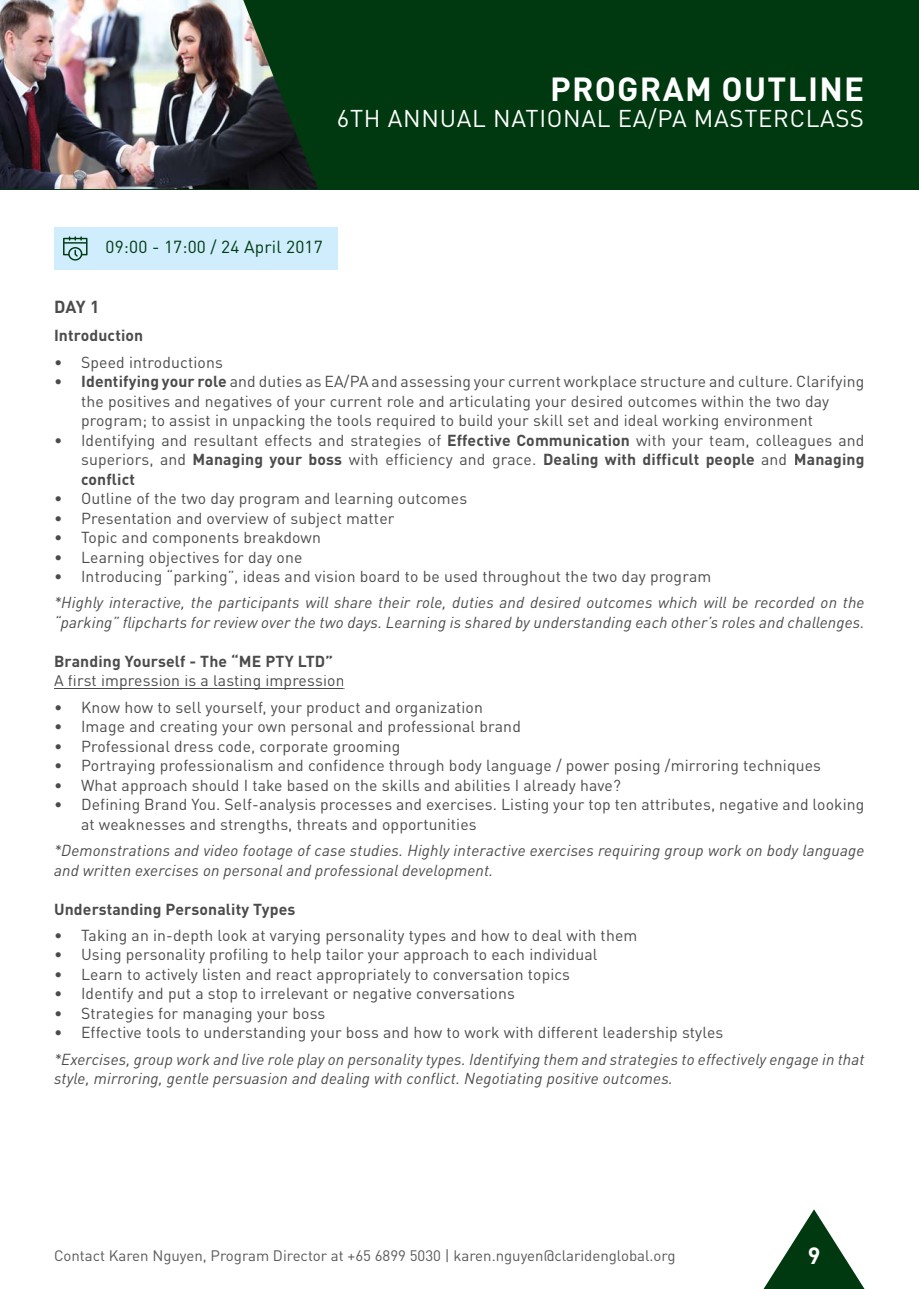
<style>
.page{position:relative;width:919px;height:1289px;background:#fff}
.page>*{position:absolute;margin:0;border:0;box-sizing:border-box;transform-origin:0 0}
.t1{font:700 33px "DIN Pro";letter-spacing:.04em;color:#fff}
.t2{font:24px "DIN Pro";letter-spacing:.03em;color:#fff}
.t3{font:700 23.25px "DIN Pro";color:#fff}
.t4{font:17.25px "DIN Pro";letter-spacing:.01em;color:#00390f}
.t5{font:700 17.25px "DIN Pro";color:#4b4b4d}
.t6{font:15.75px/19.5px "DIN Pro";letter-spacing:.01em;color:#4b4b4d}
.t7{font:italic 15.75px/19.5px "DIN Pro";letter-spacing:.01em;color:#4b4b4d}
.t8{font:700 15.75px "DIN Pro";letter-spacing:.01em;color:#4b4b4d}
.t9{font:15px "DIN Pro";color:#58595b}
.s1{font-weight:700}
</style>
<div class="page">
<hr style="left:54px;top:688px;width:289px;height:1px;background:#4b4b4d">
<div style="left:54px;top:227px;width:284px;height:43px;background:#cfedfc"></div>
<div style="left:0;top:0;width:918px;height:189px;background:#00390f"></div>
<svg style="left:764px;top:1209px;width:100px;height:79px"></svg>
<svg style="left:63px;top:236px;width:24px;height:24px"></svg>
<img style="left:0;top:0;width:318px;height:189px">
<h1 class="t1" style="left:550px;top:78px;width:315px">PROGRAM OUTLINE</h1>
<h2 class="t2" style="left:337px;top:110px;width:528px">6TH ANNUAL NATIONAL EA/PA MASTERCLASS</h2>
<p class="t4" style="left:105px;top:241px;width:219px">09:00 - 17:00 / 24 April 2017</p>
<p class="t5" style="left:54px;top:300px;width:47px">DAY 1</p>
<p class="t8" style="left:54px;top:330px;width:91px">Introduction</p>
<p class="t6" style="left:54px;top:354px;width:170px">• Speed introductions</p>
<p class="t6" style="left:81px;top:374px;width:785px;text-indent:-27px">• <span class="s1">Identifying your role</span> and duties as EA/PA and assessing your current workplace structure and culture. Clarifying the positives and negatives of your current role and articulating your desired outcomes within the two day program; to assist in unpacking the tools required to build your skill set and ideal working environment</p>
<p class="t6" style="left:81px;top:432px;width:785px;text-align:justify;text-indent:-27px">• Identifying and resultant effects and strategies of <span class="s1">Effective Communication</span> with your team, colleagues and superiors, and <span class="s1">Managing your boss</span> with efficiency and grace. <span class="s1">Dealing with difficult people</span> and <span class="s1">Managing conflict</span></p>
<p class="t6" style="left:54px;top:491px;width:415px">• Outline of the two day program and learning outcomes</p>
<p class="t6" style="left:54px;top:510px;width:342px">• Presentation and overview of subject matter</p>
<p class="t6" style="left:54px;top:530px;width:268px">• Topic and components breakdown</p>
<p class="t6" style="left:54px;top:549px;width:250px">• Learning objectives for day one</p>
<p class="t6" style="left:54px;top:569px;width:658px">• Introducing “parking”, ideas and vision board to be used throughout the two day program</p>
<p class="t7" style="left:54px;top:595px;width:812px">*Highly interactive, the participants will share their role, duties and desired outcomes which will be recorded on the “parking” flipcharts for review over the two days. Learning is shared by understanding each other’s roles and challenges.</p>
<p class="t8" style="left:54px;top:655px;width:280px">Branding Yourself - The “ME PTY LTD”</p>
<p class="t6" style="left:54px;top:673px;width:292px">A first im ression is a lastin im ression</p>
<p class="t6" style="left:119px;top:673px;width:10px">p</p>
<p class="t6" style="left:253px;top:673px;width:10px">g</p>
<p class="t6" style="left:283px;top:673px;width:10px">p</p>
<p class="t6" style="left:54px;top:699px;width:430px">• Know how to sell yourself, your product and organization</p>
<p class="t6" style="left:54px;top:719px;width:468px">• Image and creating your own personal and professional brand</p>
<p class="t6" style="left:54px;top:738px;width:348px">• Professional dress code, corporate grooming</p>
<p class="t6" style="left:54px;top:758px;width:768px">• Portraying professionalism and confidence through body language / power posing /mirroring techniques</p>
<p class="t6" style="left:54px;top:777px;width:568px">• What approach should I take based on the skills and abilities I already have?</p>
<p class="t6" style="left:81px;top:797px;width:784px;text-indent:-27px">• Defining Brand You. Self-analysis processes and exercises. Listing your top ten attributes, negative and looking at weaknesses and strengths, threats and opportunities</p>
<p class="t7" style="left:54px;top:842px;width:811px">*Demonstrations and video footage of case studies. Highly interactive exercises requiring group work on body language and written exercises on personal and professional development.</p>
<p class="t8" style="left:54px;top:903px;width:243px">Understanding Personality Types</p>
<p class="t6" style="left:54px;top:927px;width:585px">• Taking an in-depth look at varying personality types and how to deal with them</p>
<p class="t6" style="left:54px;top:947px;width:545px">• Using personality profiling to help tailor your approach to each individual</p>
<p class="t6" style="left:54px;top:966px;width:517px">• Learn to actively listen and react appropriately to conversation topics</p>
<p class="t6" style="left:54px;top:986px;width:462px">• Identify and put a stop to irrelevant or negative conversations</p>
<p class="t6" style="left:54px;top:1005px;width:273px">• Strategies for managing your boss</p>
<p class="t6" style="left:54px;top:1025px;width:670px">• Effective tools to understanding your boss and how to work with different leadership styles</p>
<p class="t7" style="left:54px;top:1051px;width:812px">*Exercises, group work and live role play on personality types. Identifying them and strategies to effectively engage in that style, mirroring, gentle persuasion and dealing with conflict. Negotiating positive outcomes.</p>
<p class="t9" style="left:54px;top:1249px;width:623px">Contact Karen Nguyen, Program Director at +65 6899 5030 | karen.nguyen@claridenglobal.org</p>
<h3 class="t3" style="left:807px;top:1247px;width:14px">9</h3>
</div>
